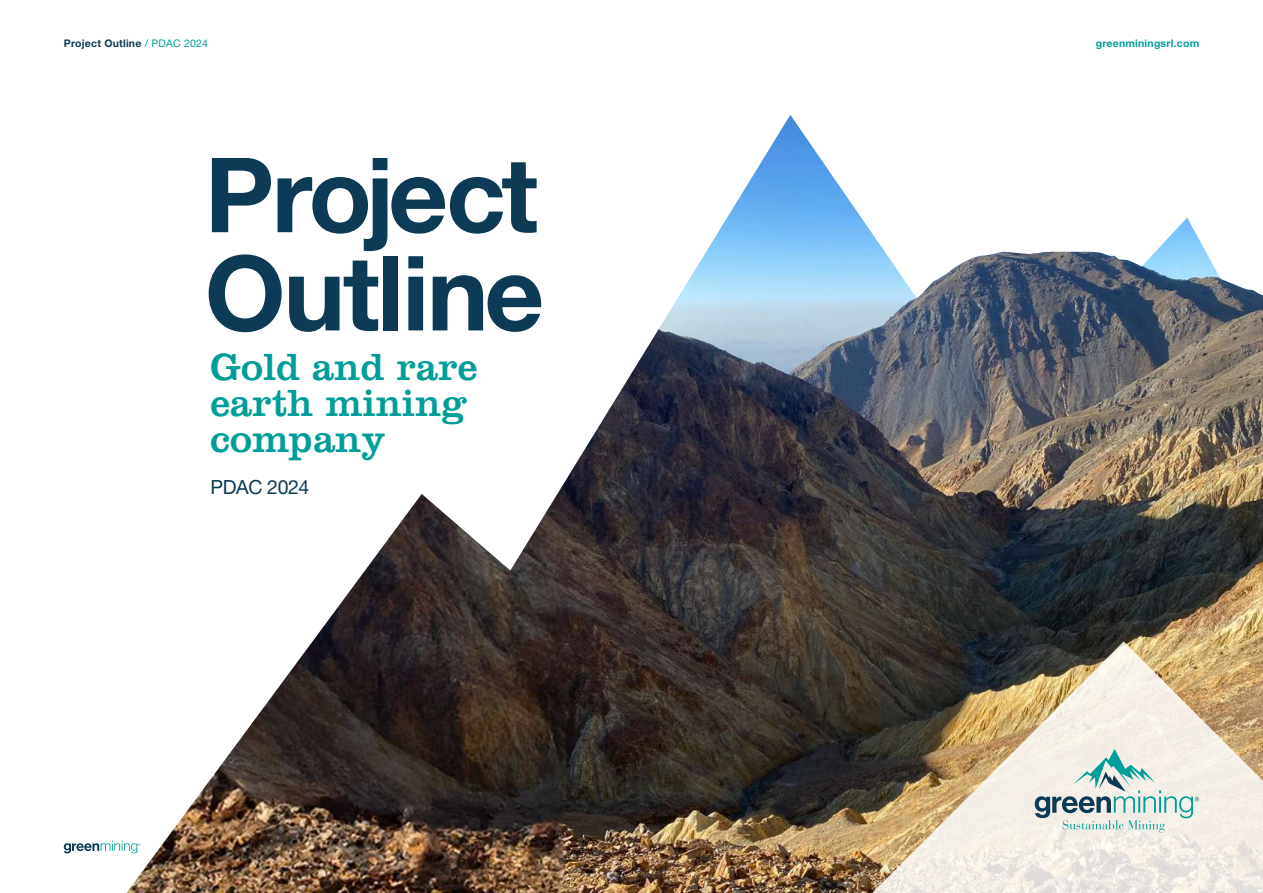
<style>
.page{position:relative;width:1263px;height:893px;background:#fff}
.page>*{position:absolute;margin:0;border:0;box-sizing:border-box;transform-origin:0 0}
.t1{font:700 103.95px/98.2px "Helvetica Neue LT Std";letter-spacing:-.02em;color:#0d3a54}
.t2{font:39.3px/35.7px "Clarendon LT Std";color:#009e98}
.t3{font:19.5px "Helvetica Neue LT Std";letter-spacing:-.02em;color:#0d3a54}
.t4{font:700 10.5px "Helvetica Neue LT Std";letter-spacing:.02em;color:#0d3a54}
.t5{font:700 10.5px "Helvetica Neue LT Std";letter-spacing:.02em;color:#009e98}
.s1{font-weight:400;color:#009e98}
</style>
<div class="page">
<svg style="left:64px;top:840px;width:62px;height:13px"></svg>
<img style="left:126px;top:115px;width:1137px;height:778px">
<svg style="left:853px;top:641px;width:410px;height:252px;background:#b9ac96"></svg>
<img style="left:855px;top:252px;width:334px;height:203px">
<img style="left:1154px;top:272px;width:109px;height:127px">
<svg style="left:1035px;top:749px;width:164px;height:84px;background:#cfdbd6"></svg>
<p class="t4" style="left:64px;top:37px;width:146px">Project Outline <span class="s1">/ PDAC 2024</span></p>
<h1 class="t1" style="left:205px;top:144px;width:341px">Project<br>Outline</h1>
<p class="t2" style="left:211px;top:349px;width:268px">Gold and rare earth mining company</p>
<p class="t3" style="left:211px;top:475px;width:100px">PDAC 2024</p>
<p class="t5" style="left:1096px;top:37px;width:105px">greenminingsrl.com</p>
</div>
